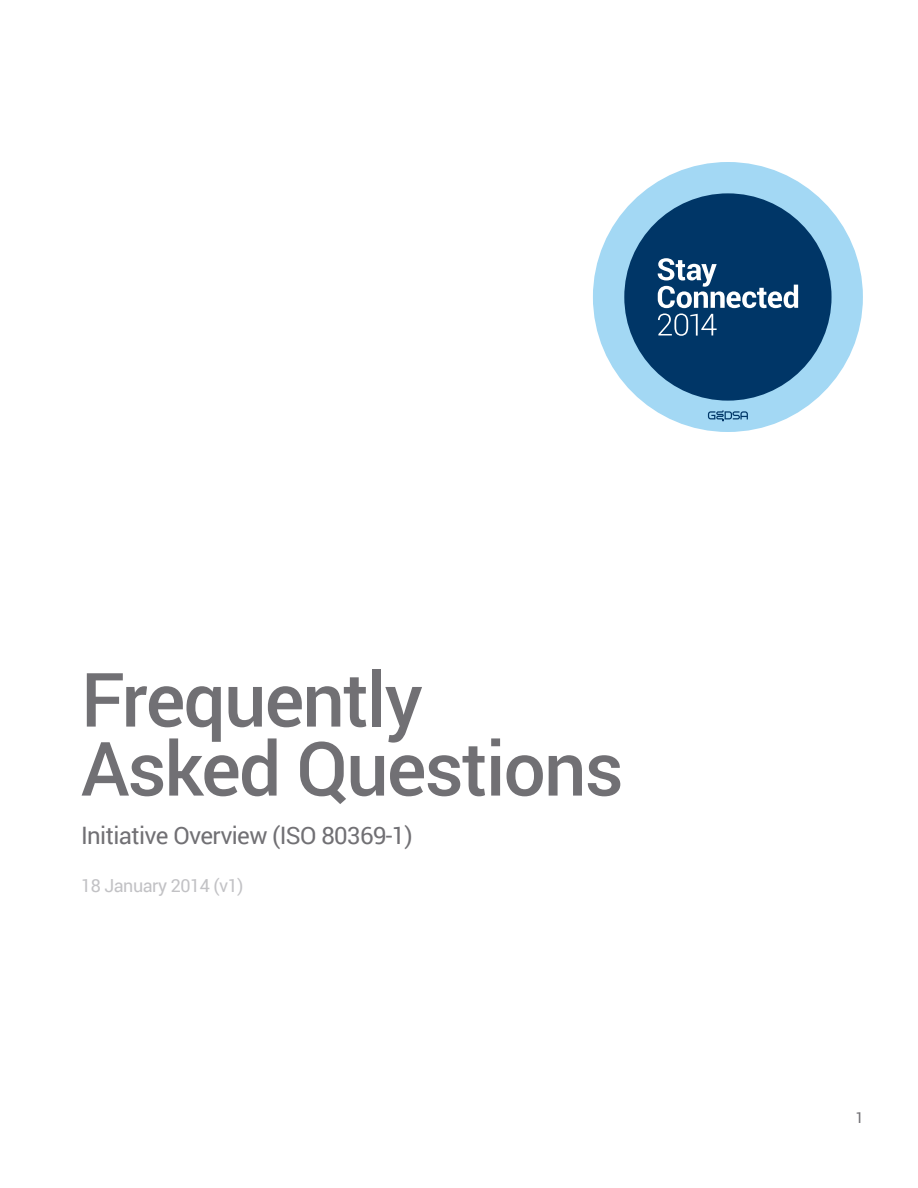
<style>
.page{position:relative;width:918px;height:1188px;background:#fff}
.page>*{position:absolute;margin:0;border:0;box-sizing:border-box;transform-origin:0 0}
.t1{font:500 75px/69px "Roboto";letter-spacing:-.025em;color:#717074}
.t2{font:24px "Roboto";letter-spacing:-.025em;color:#717074}
.t3{font:18px "Roboto";letter-spacing:-.025em;color:#c2c2c5}
.t4{font:15px "Roboto";color:#717074}
</style>
<div class="page">
<div style="left:593px;top:162px;width:270px;height:270px;background:#a3d8f4;border-radius:50%"></div>
<div style="left:624px;top:193px;width:208px;height:208px;background:#003667;border-radius:50%"></div>
<svg style="left:658px;top:314px;width:59px;height:22px"></svg>
<svg style="left:658px;top:258px;width:140px;height:50px"></svg>
<svg style="left:708px;top:410px;width:40px;height:11px"></svg>
<p class="t1" style="left:81px;top:663px;width:544px">Frequently<br>Asked Questions</p>
<p class="t2" style="left:81px;top:818px;width:333px">Initiative Overview (ISO 80369-1)</p>
<p class="t3" style="left:81px;top:873px;width:164px">18 January 2014 (v1)</p>
<p class="t4" style="left:856px;top:1107px;width:10px">1</p>
</div>
